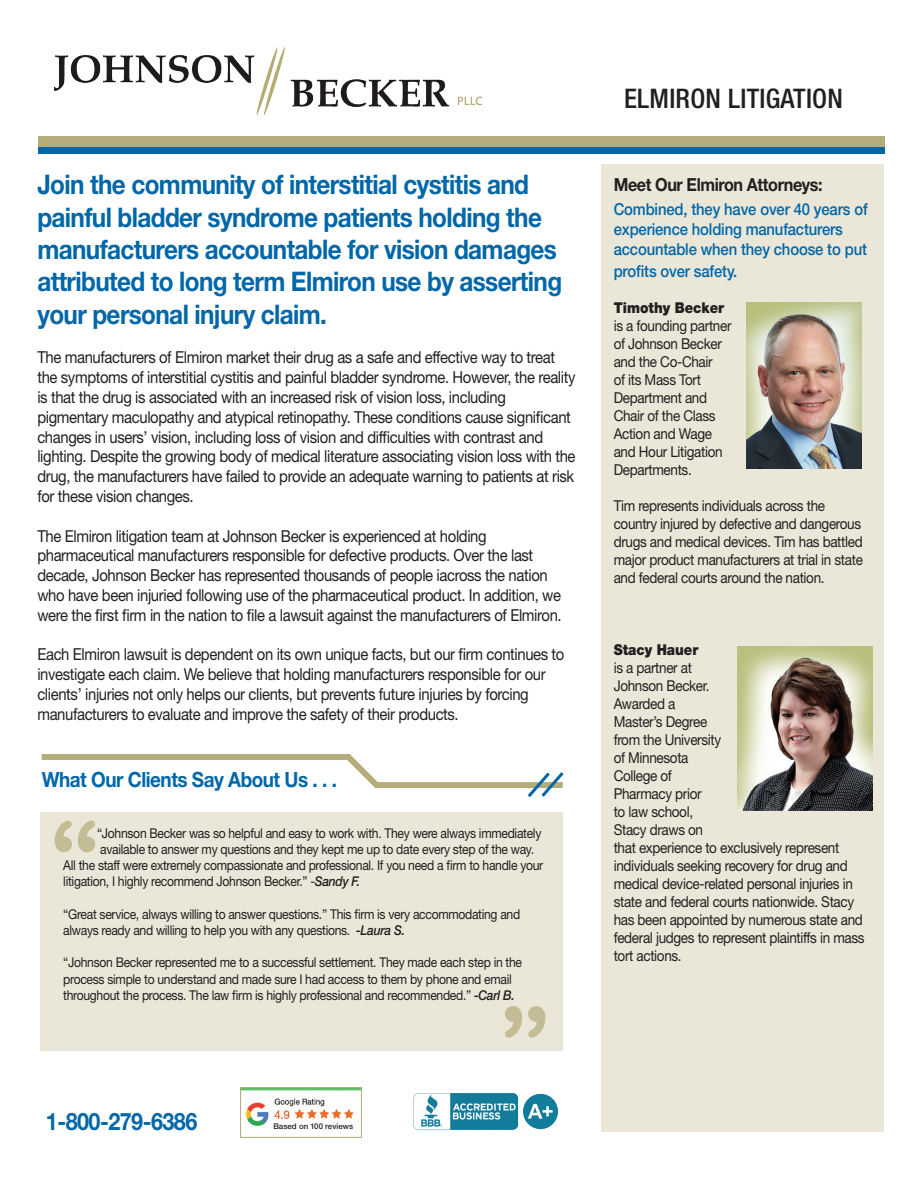
<style>
.page{position:relative;width:918px;height:1188px;background:#fff}
.page>*{position:absolute;margin:0;border:0;box-sizing:border-box;transform-origin:0 0}
.t1{font:700 27px/32.4px "Helvetica Neue LT Std";letter-spacing:-.025em;color:#0067a9;scale:.9 1}
.t2{font:500 condensed 27px "Helvetica Neue LT Std";letter-spacing:.01em;color:#231f20}
.t3{font:700 24px "Helvetica Neue LT Std";letter-spacing:-.025em;color:#0067a9;scale:.9 1}
.t4{font:700 21px "Helvetica Neue LT Std";letter-spacing:-.025em;color:#0067a9;scale:.9 1}
.t5{font:700 18px "Helvetica Neue LT Std";letter-spacing:-.025em;color:#231f20;scale:.9 1}
.t6{font:16.5px/19.8px "Helvetica Neue LT Std";letter-spacing:-.025em;color:#231f20;scale:.9 1}
.t7{font:500 16.5px/19.8px "Helvetica Neue LT Std";letter-spacing:-.01em;color:#0067a9;scale:.9 1}
.t8{font:15px/18px "Helvetica Neue LT Std";letter-spacing:-.025em;color:#231f20;scale:.9 1}
.t9{font:900 15px "Helvetica Neue LT Std";color:#231f20;scale:.9 1}
.t10{font:13.5px/16.2px "Helvetica Neue LT Std";letter-spacing:-.025em;color:#231f20;scale:.9 1}
.t11{font:500 7.95px "Helvetica Neue LT Std";color:#231f20}
.s1{font-weight:500;font-style:italic}
</style>
<div class="page">
<div style="left:38px;top:143px;width:847px;height:11px;background:#0067a9"></div>
<div style="left:38px;top:136px;width:847px;height:11px;background:#b4ac7a"></div>
<img style="left:54px;top:48px;width:428px;height:67px">
<div style="left:601px;top:164px;width:283px;height:968px;background:#eae6d8"></div>
<img style="left:747px;top:302px;width:115px;height:167px">
<img style="left:738px;top:646px;width:135px;height:164px">
<div style="left:40px;top:812px;width:522px;height:238px;background:#eae6d8"></div>
<svg style="left:41px;top:754px;width:523px;height:44px"></svg>
<svg style="left:55px;top:821px;width:40px;height:31px"></svg>
<svg style="left:505px;top:1006px;width:40px;height:32px"></svg>
<img style="left:242px;top:1089px;width:118px;height:37px">
<div style="left:240px;top:1087px;width:122px;height:51px;border:1px solid #b4ac7a"></div>
<img style="left:413px;top:1093px;width:146px;height:37px">
<div style="left:273px;top:1123px;width:86px;height:13px;background:#fff"></div>
<h1 class="t1" style="left:37px;top:168px;width:585px">Join the community of interstitial cystitis and painful bladder syndrome patients holding the manufacturers accountable for vision damages attributed to long term Elmiron use by asserting your personal injury claim.</h1>
<p class="t6" style="left:37px;top:347px;width:600px">The manufacturers of Elmiron market their drug as a safe and effective way to treat the symptoms of interstitial cystitis and painful bladder syndrome. However, the reality is that the drug is associated with an increased risk of vision loss, including pigmentary maculopathy and atypical retinopathy. These conditions cause significant changes in users’ vision, including loss of vision and difficulties with contrast and lighting. Despite the growing body of medical literature associating vision loss with the drug, the manufacturers have failed to provide an adequate warning to patients at risk for these vision changes.</p>
<p class="t6" style="left:37px;top:526px;width:584px">The Elmiron litigation team at Johnson Becker is experienced at holding pharmaceutical manufacturers responsible for defective products. Over the last decade, Johnson Becker has represented thousands of people iacross the nation who have been injuried following use of the pharmaceutical product. In addition, we were the first firm in the nation to file a lawsuit against the manufacturers of Elmiron.</p>
<p class="t6" style="left:37px;top:644px;width:587px">Each Elmiron lawsuit is dependent on its own unique facts, but our firm continues to investigate each claim. We believe that holding manufacturers responsible for our clients’ injuries not only helps our clients, but prevents future injuries by forcing manufacturers to evaluate and improve the safety of their products.</p>
<p class="t4" style="left:42px;top:767px;width:329px">What Our Clients Say About Us . . .</p>
<p class="t10" style="left:97px;top:825px;width:495px">“Johnson Becker was so helpful and easy to work with. They were always immediately</p>
<p class="t10" style="left:100px;top:841px;width:484px">available to answer my questions and they kept me up to date every step of the way.</p>
<p class="t10" style="left:63px;top:857px;width:535px">All the staff were extremely compassionate and professional. If you need a firm to handle your</p>
<p class="t10" style="left:63px;top:873px;width:331px">litigation, I highly recommend Johnson Becker.” -<span class="s1">Sandy F.</span></p>
<p class="t10" style="left:63px;top:906px;width:509px">“Great service, always willing to answer questions.” This firm is very accommodating and always ready and willing to help you with any questions. <span class="s1">-Laura S.</span></p>
<p class="t10" style="left:63px;top:954px;width:511px">“Johnson Becker represented me to a successful settlement. They made each step in the process simple to understand and made sure I had access to them by phone and email throughout the process. The law firm is highly professional and recommended.” <span class="s1">-Carl B.</span></p>
<h1 class="t2" style="left:624px;top:82px;width:221px">ELMIRON LITIGATION</h1>
<p class="t5" style="left:614px;top:174px;width:234px">Meet Our Elmiron Attorneys:</p>
<p class="t7" style="left:614px;top:200px;width:284px">Combined, they have over 40 years of experience holding manufacturers accountable when they choose to put</p>
<p class="t7" style="left:614px;top:261px;width:139px">profits over safety.</p>
<p class="t9" style="left:614px;top:298px;width:124px">Timothy Becker</p>
<p class="t8" style="left:614px;top:316px;width:132px">is a founding partner of Johnson Becker and the Co-Chair<br>of its Mass Tort<br>Department and<br>Chair of the Class<br>Action and Wage and Hour Litigation<br>Departments.</p>
<p class="t8" style="left:614px;top:496px;width:278px">Tim represents individuals across the country injured by defective and dangerous drugs and medical devices. Tim has battled major product manufacturers at trial in state and federal courts around the nation.</p>
<p class="t9" style="left:614px;top:640px;width:96px">Stacy Hauer</p>
<p class="t8" style="left:614px;top:658px;width:280px">is a partner at<br>Johnson Becker.<br>Awarded a<br>Master’s Degree<br>from the University<br>of Minnesota<br>College of<br>Pharmacy prior<br>to law school,<br>Stacy draws on<br>that experience to exclusively represent individuals seeking recovery for drug and medical device-related personal injuries in state and federal courts nationwide. Stacy has been appointed by numerous state and federal judges to represent plaintiffs in mass tort actions.</p>
<h2 class="t3" style="left:46px;top:1106px;width:170px">1-800-279-6386</h2>
<p class="t11" style="left:273px;top:1121px;width:81px">Based on 100 reviews</p>
</div>
